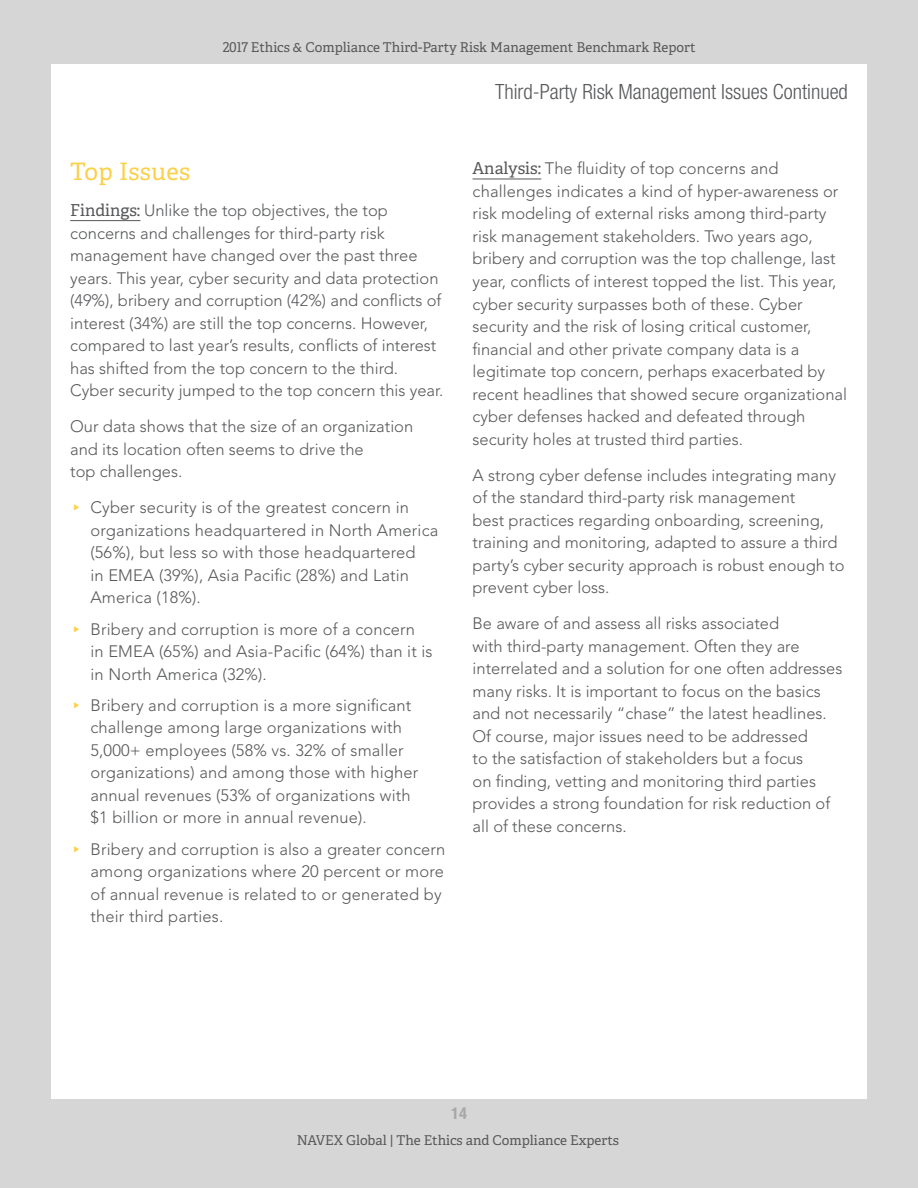
<style>
.page{position:relative;width:918px;height:1188px;background:#d7d6d6}
.page>*{position:absolute;margin:0;border:0;box-sizing:border-box;transform-origin:0 0}
.t1{font:24px "Adelle";letter-spacing:.015em;color:#fbd04b}
.t2{font:300 condensed 21px "Helvetica Neue LT Std";color:#57585a}
.t3{font:300 16.5px/22.5px "Avenir LT Std";color:#57585a}
.t4{font:700 condensed 16.5px "Helvetica Neue LT Std";color:#a7a8a9}
.t5{font:13.5px "Adelle";color:#57585a}
.s1{font-family:"Adelle";font-weight:400}
.s2{font-family:"Athelas";font-weight:400;font-size:27px;color:#fbd04b}
</style>
<div class="page">
<div style="left:51px;top:65px;width:816px;height:1034px;background:#fff"></div>
<hr style="left:70px;top:220px;width:70px;height:1px;background:#57585a">
<hr style="left:473px;top:179px;width:68px;height:1px;background:#57585a">
<p class="t5" style="left:223px;top:37px;width:474px">2017 Ethics &amp; Compliance Third-Party Risk Management Benchmark Report</p>
<h1 class="t1" style="left:70px;top:154px;width:121px">Top Issues</h1>
<p class="t3" style="left:70px;top:199px;width:375px"><span class="s1">Findings:</span> Unlike the top objectives, the top concerns and challenges for third-party risk management have changed over the past three years. This year, cyber security and data protection (49%), bribery and corruption (42%) and conflicts of interest (34%) are still the top concerns. However, compared to last year’s results, conflicts of interest has shifted from the top concern to the third.<br>Cyber security jumped to the top concern this year.</p>
<p class="t3" style="left:70px;top:415px;width:345px">Our data shows that the size of an organization and its location often seems to drive the<br>top challenges.</p>
<p class="t3" style="left:90px;top:496px;width:349px;text-indent:-20px"><span class="s2">△</span> Cyber security is of the greatest concern in organizations headquartered in North America (56%), but less so with those headquartered<br>in EMEA (39%), Asia Pacific (28%) and Latin America (18%).</p>
<p class="t3" style="left:90px;top:618px;width:344px;text-indent:-20px"><span class="s2">△</span> Bribery and corruption is more of a concern<br>in EMEA (65%) and Asia-Pacific (64%) than it is in North America (32%).</p>
<p class="t3" style="left:90px;top:694px;width:329px;text-indent:-20px"><span class="s2">△</span> Bribery and corruption is a more significant challenge among large organizations with 5,000+ employees (58% vs. 32% of smaller organizations) and among those with higher annual revenues (53% of organizations with $1 billion or more in annual revenue).</p>
<p class="t3" style="left:90px;top:838px;width:357px;text-indent:-20px"><span class="s2">△</span> Bribery and corruption is also a greater concern among organizations where 20 percent or more of annual revenue is related to or generated by their third parties.</p>
<p class="t2" style="left:495px;top:80px;width:354px">Third-Party Risk Management Issues Continued</p>
<p class="t3" style="left:473px;top:158px;width:376px"><span class="s1">Analysis:</span> The fluidity of top concerns and challenges indicates a kind of hyper-awareness or risk modeling of external risks among third-party risk management stakeholders. Two years ago, bribery and corruption was the top challenge, last year, conflicts of interest topped the list. This year, cyber security surpasses both of these. Cyber security and the risk of losing critical customer, financial and other private company data is a legitimate top concern, perhaps exacerbated by recent headlines that showed secure organizational cyber defenses hacked and defeated through security holes at trusted third parties.</p>
<p class="t3" style="left:473px;top:464px;width:374px">A strong cyber defense includes integrating many of the standard third-party risk management<br>best practices regarding onboarding, screening, training and monitoring, adapted to assure a third party’s cyber security approach is robust enough to prevent cyber loss.</p>
<p class="t3" style="left:473px;top:612px;width:371px">Be aware of and assess all risks associated<br>with third-party management. Often they are interrelated and a solution for one often addresses many risks. It is important to focus on the basics and not necessarily “chase” the latest headlines.<br>Of course, major issues need to be addressed<br>to the satisfaction of stakeholders but a focus<br>on finding, vetting and monitoring third parties provides a strong foundation for risk reduction of all of these concerns.</p>
<p class="t4" style="left:451px;top:1103px;width:17px">14</p>
<p class="t5" style="left:297px;top:1131px;width:324px">NAVEX Global | The Ethics and Compliance Experts</p>
</div>
